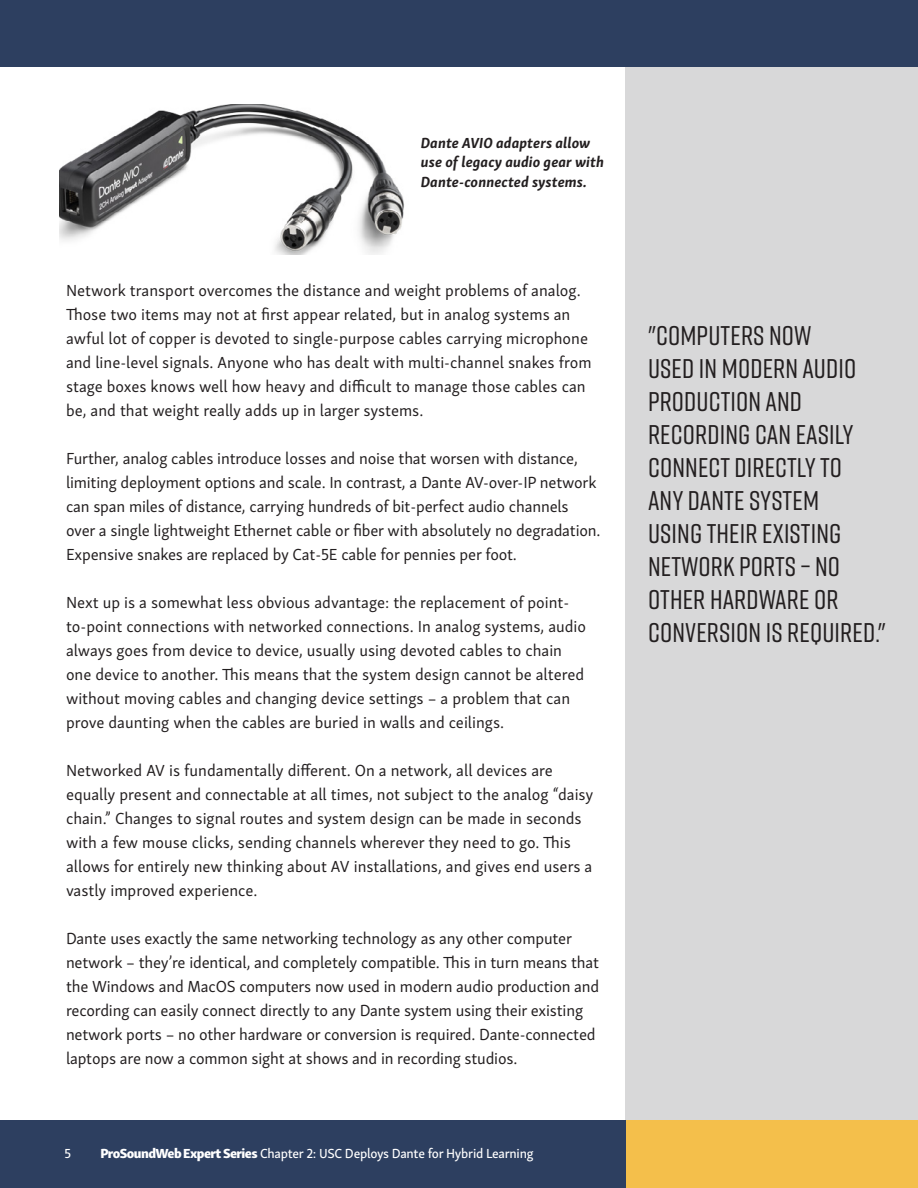
<style>
.page{position:relative;width:918px;height:1188px;background:#fff}
.page>*{position:absolute;margin:0;border:0;box-sizing:border-box;transform-origin:0 0}
.WP_pull_text{font:500 27px/33px "Rift";letter-spacing:.005em;color:#231f20}
.WP_first_paragraph{font:16.5px/24px "Skolar Sans";letter-spacing:-.005em;color:#231f20}
.WP_caption{font:italic 700 15px/19.5px "Skolar Sans";letter-spacing:.005em;color:#231f20}
.t1{font:13.5px "Skolar Sans Me";letter-spacing:-.02em;color:#fff}
.s1{font-family:"Skolar Sans Eb"}
</style>
<div class="page">
<div style="left:626px;top:54px;width:292px;height:1134px;background:#d8d8d9"></div>
<div style="left:0;top:0;width:918px;height:68px;background:#2d3f60"></div>
<div style="left:0;top:1120px;width:627px;height:68px;background:#2d3f60"></div>
<div style="left:626px;top:1120px;width:292px;height:68px;background:#f4bf4b"></div>
<img style="left:59px;top:105px;width:345px;height:149px">
<p class="WP_caption" style="left:421px;top:131px;width:185px">Dante AVIO adapters allow use of legacy audio gear with<br>Dante-connected systems.</p>
<p class="WP_first_paragraph" style="left:66px;top:277px;width:527px">Network transport overcomes the distance and weight problems of analog.<br>Those two items may not at first appear related, but in analog systems an awful lot of copper is devoted to single-purpose cables carrying microphone and line-level signals. Anyone who has dealt with multi-channel snakes from stage boxes knows well how heavy and difficult to manage those cables can be, and that weight really adds up in larger systems.</p>
<p class="WP_first_paragraph" style="left:66px;top:445px;width:536px">Further, analog cables introduce losses and noise that worsen with distance, limiting deployment options and scale. In contrast, a Dante AV-over-IP network can span miles of distance, carrying hundreds of bit-perfect audio channels over a single lightweight Ethernet cable or fiber with absolutely no degradation.<br>Expensive snakes are replaced by Cat-5E cable for pennies per foot.</p>
<p class="WP_first_paragraph" style="left:66px;top:589px;width:522px">Next up is a somewhat less obvious advantage: the replacement of point&shy;to-point connections with networked connections. In analog systems, audio always goes from device to device, usually using devoted cables to chain one device to another. This means that the system design cannot be altered without moving cables and changing device settings – a problem that can prove daunting when the cables are buried in walls and ceilings.</p>
<p class="WP_first_paragraph" style="left:66px;top:757px;width:529px">Networked AV is fundamentally different. On a network, all devices are equally present and connectable at all times, not subject to the analog “daisy chain.” Changes to signal routes and system design can be made in seconds with a few mouse clicks, sending channels wherever they need to go. This allows for entirely new thinking about AV installations, and gives end users a vastly improved experience.</p>
<p class="WP_first_paragraph" style="left:66px;top:925px;width:535px">Dante uses exactly the same networking technology as any other computer network – they’re identical, and completely compatible. This in turn means that the Windows and MacOS computers now used in modern audio production and recording can easily connect directly to any Dante system using their existing network ports – no other hardware or conversion is required. Dante-connected laptops are now a common sight at shows and in recording studios.</p>
<p class="t1" style="left:64px;top:1143px;width:8px">5</p>
<p class="t1" style="left:100px;top:1143px;width:435px"><span class="s1">ProSoundWeb Expert Series</span> Chapter 2: USC Deploys Dante for Hybrid Learning</p>
<p class="WP_pull_text" style="left:648px;top:318px;width:239px">"COMPUTERS NOW<br>USED IN MODERN AUDIO<br>PRODUCTION AND<br>RECORDING CAN EASILY<br>CONNECT DIRECTLY TO<br>ANY DANTE SYSTEM<br>USING THEIR EXISTING<br>NETWORK PORTS – NO<br>OTHER HARDWARE OR<br>CONVERSION IS REQUIRED."</p>
</div>
